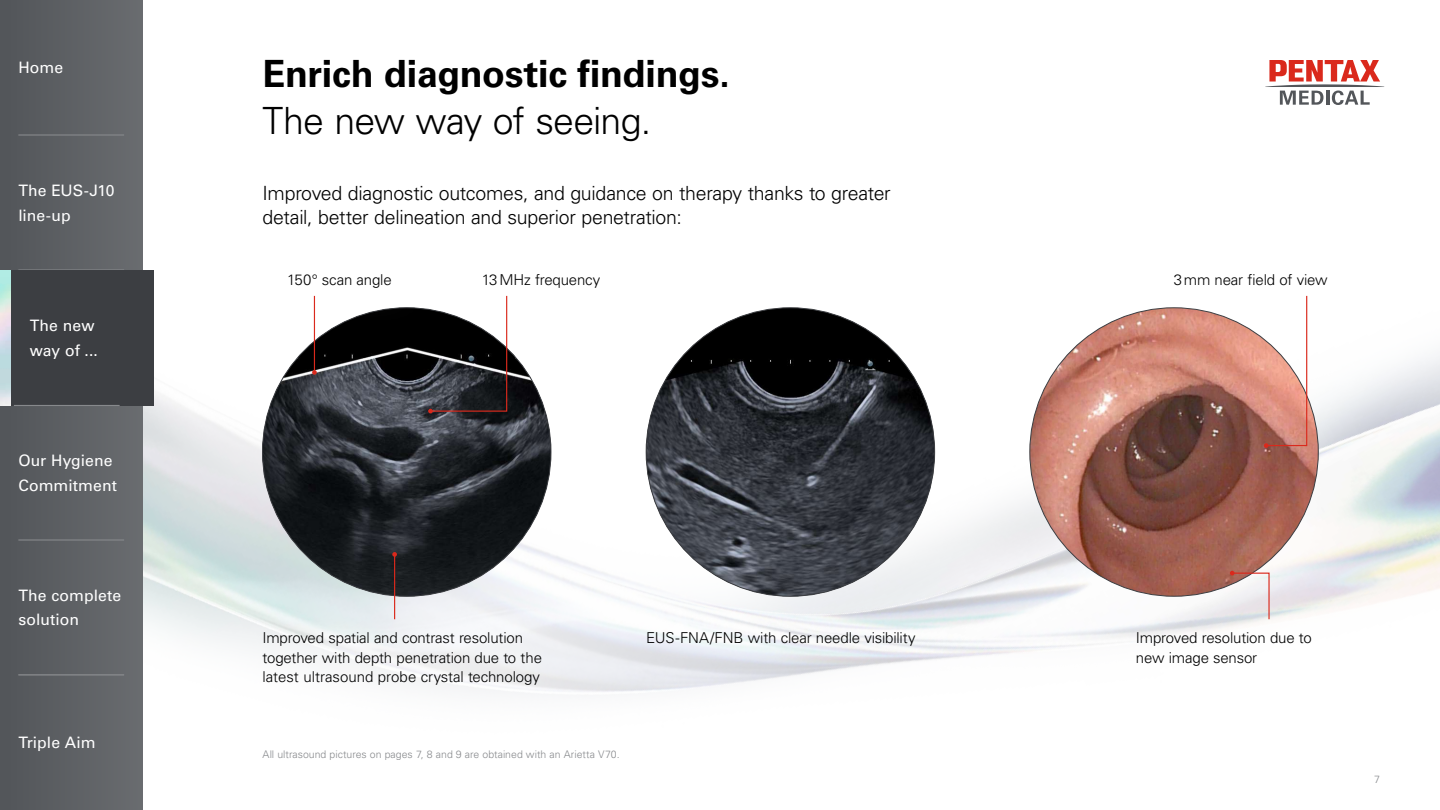
<style>
.page{position:relative;width:1440px;height:810px;background:#fff}
.page>*{position:absolute;margin:0;border:0;box-sizing:border-box;transform-origin:0 0}
.t1{font:700 37.5px "Univers LT Std";letter-spacing:-.01em;color:#000}
.t2{font:300 37.5px "Univers LT Std";letter-spacing:-.025em;color:#000}
.t3{font:300 19.5px/24px "Univers LT Std";letter-spacing:-.015em;color:#000}
.t4{font:15.75px/24.8px "Univers LT Std";letter-spacing:.005em;color:#fff}
.t5{font:300 15px/19.5px "Univers LT Std";letter-spacing:-.01em;color:#000}
.t6{font:300 10.5px "Univers LT Std";color:#87898c}
</style>
<div class="page">
<img style="left:142px;top:34px;width:1298px;height:776px">
<img style="left:262px;top:308px;width:289px;height:288px;border-radius:144px">
<img style="left:646px;top:315px;width:289px;height:281px">
<img style="left:1030px;top:308px;width:288px;height:288px;border-radius:144px">
<svg style="left:1265px;top:60px;width:119px;height:45px"></svg>
<svg style="left:230px;top:599px;width:343px;height:119px;fill:#f5f6f7"></svg>
<hr style="left:394px;top:554px;width:1px;height:65px;background:#da291c">
<svg style="left:392px;top:552px;width:5px;height:5px"></svg>
<div style="left:260px;top:241px;width:162px;height:80px;background:#fff"></div>
<div style="left:455px;top:240px;width:175px;height:81px;background:#fff"></div>
<svg style="left:428px;top:295px;width:80px;height:118px"></svg>
<hr style="left:314px;top:296px;width:1px;height:76px;background:#da291c">
<svg style="left:312px;top:370px;width:5px;height:5px"></svg>
<svg style="left:616px;top:598px;width:329px;height:81px"></svg>
<div style="left:1144px;top:241px;width:213px;height:79px;background:#fff"></div>
<svg style="left:1264px;top:295px;width:44px;height:153px"></svg>
<svg style="left:1230px;top:571px;width:40px;height:29px"></svg>
<div style="left:1105px;top:600px;width:236px;height:99px;background:#fff"></div>
<div style="left:0;top:0;width:142px;height:135px;background:#5d6064"></div>
<div style="left:0;top:135px;width:142px;height:136px;background:#5d6064"></div>
<div style="left:0;top:405px;width:142px;height:135px;background:#5d6064"></div>
<div style="left:0;top:539px;width:142px;height:135px;background:#5e6064"></div>
<hr style="left:18px;top:269px;width:106px;height:2px;background:#87898c">
<hr style="left:18px;top:134px;width:106px;height:2px;background:#87898c">
<hr style="left:18px;top:539px;width:106px;height:2px;background:#87898c">
<div style="left:0;top:675px;width:142px;height:135px;background:#5d6064"></div>
<div style="left:11px;top:270px;width:142px;height:136px;background:#3c3e42"></div>
<img style="left:0;top:271px;width:11px;height:135px">
<hr style="left:14px;top:405px;width:106px;height:1px;background:#87898c">
<hr style="left:18px;top:674px;width:106px;height:2px;background:#87898c">
<p class="t4" style="left:18px;top:55px;width:46px">Home</p>
<p class="t4" style="left:18px;top:178px;width:98px">The EUS-J10 line-up</p>
<p class="t4" style="left:18px;top:313px;width:70px">The new way of ...</p>
<p class="t4" style="left:30px;top:313px;width:70px">The new way of ...</p>
<p class="t4" style="left:18px;top:448px;width:100px">Our Hygiene<br>Commitment</p>
<p class="t4" style="left:18px;top:583px;width:104px">The complete solution</p>
<p class="t4" style="left:18px;top:730px;width:79px">Triple Aim</p>
<h1 class="t1" style="left:262px;top:52px;width:469px">Enrich diagnostic findings.</h1>
<h1 class="t2" style="left:262px;top:98px;width:390px">The new way of seeing.</h1>
<h2 class="t3" style="left:262px;top:181px;width:630px">Improved diagnostic outcomes, and guidance on therapy thanks to greater detail, better delineation and superior penetration:</h2>
<p class="t5" style="left:287px;top:270px;width:106px">150° scan angle</p>
<p class="t5" style="left:482px;top:270px;width:120px">13MHz frequency</p>
<p class="t5" style="left:262px;top:628px;width:281px">Improved spatial and contrast resolution together with depth penetration due to the latest ultrasound probe crystal technology</p>
<p class="t6" style="left:262px;top:748px;width:359px">All ultrasound pictures on pages 7, 8 and 9 are obtained with an Arietta V70.</p>
<p class="t5" style="left:646px;top:628px;width:271px">EUS-FNA/FNB with clear needle visibility</p>
<p class="t5" style="left:1174px;top:270px;width:155px">3mm near field of view</p>
<p class="t5" style="left:1136px;top:628px;width:177px">Improved resolution due to new image sensor</p>
<p class="t6" style="left:1374px;top:773px;width:7px">7</p>
</div>
